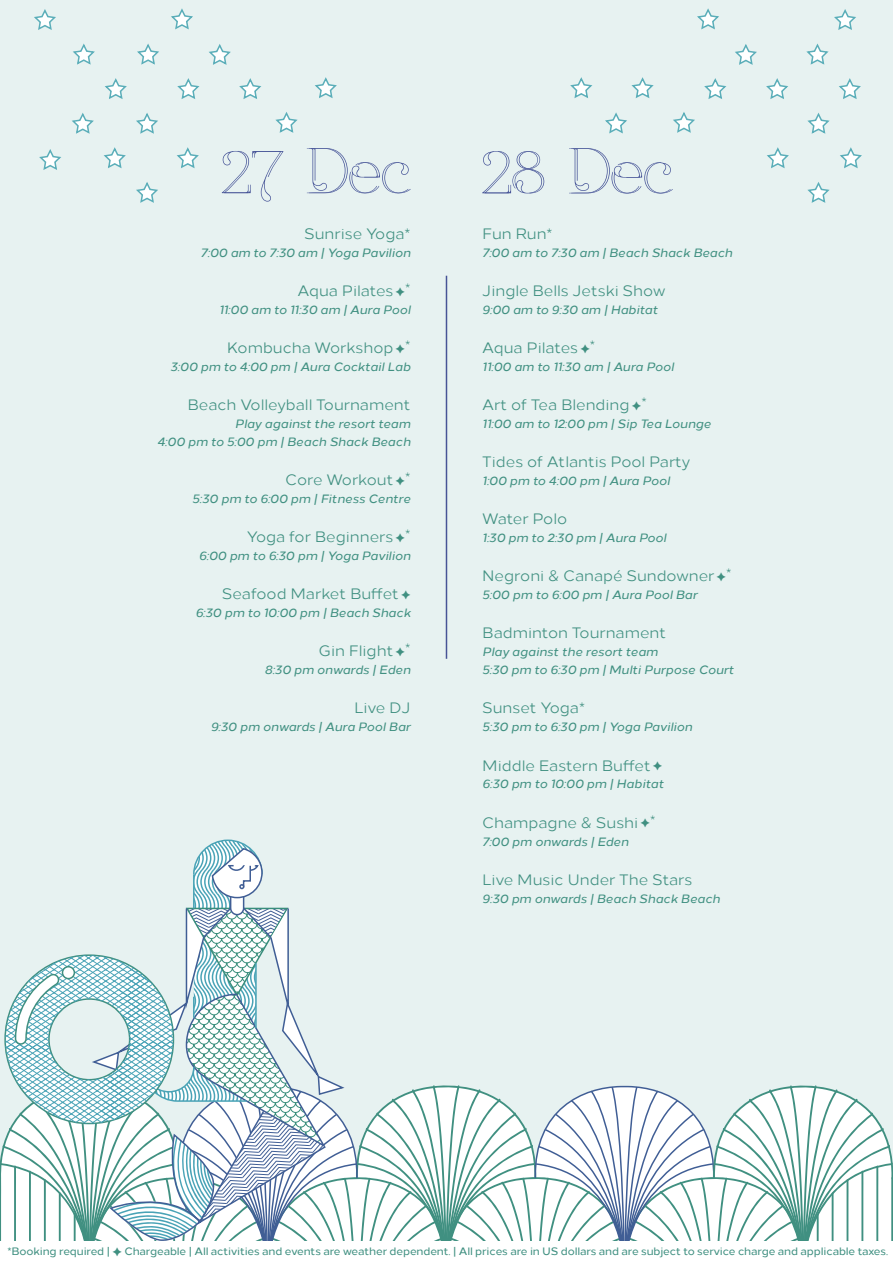
<style>
.page{position:relative;width:893px;height:1263px;background:#e7f2f1}
.page>*{position:absolute;margin:0;border:0;box-sizing:border-box;transform-origin:0 0}
.t1{font:15px "Loew";color:#409081}
.t2{font:13.5px "Loew";color:#409081}
.t3{font:italic 500 12px/18px "Loew";color:#409081;text-align:right}
.t4{font:500 10.65px "Loew";letter-spacing:-.01em;color:#409081}
</style>
<div class="page">
<svg style="left:222px;top:151px;width:61px;height:51px"></svg>
<svg style="left:307px;top:148px;width:104px;height:45px"></svg>
<svg style="left:482px;top:151px;width:62px;height:42px"></svg>
<svg style="left:569px;top:148px;width:104px;height:45px"></svg>
<svg style="left:137px;top:43px;width:22px;height:22px"></svg>
<svg style="left:105px;top:78px;width:22px;height:21px"></svg>
<svg style="left:136px;top:113px;width:22px;height:21px"></svg>
<svg style="left:103px;top:147px;width:23px;height:22px"></svg>
<svg style="left:136px;top:182px;width:22px;height:21px"></svg>
<svg style="left:73px;top:43px;width:22px;height:22px"></svg>
<svg style="left:72px;top:113px;width:22px;height:21px"></svg>
<svg style="left:34px;top:9px;width:22px;height:21px"></svg>
<svg style="left:171px;top:8px;width:22px;height:22px"></svg>
<svg style="left:177px;top:147px;width:22px;height:22px"></svg>
<svg style="left:177px;top:78px;width:23px;height:21px"></svg>
<svg style="left:209px;top:44px;width:22px;height:21px"></svg>
<svg style="left:239px;top:78px;width:23px;height:21px"></svg>
<svg style="left:806px;top:43px;width:23px;height:22px"></svg>
<svg style="left:839px;top:78px;width:22px;height:21px"></svg>
<svg style="left:807px;top:113px;width:23px;height:21px"></svg>
<svg style="left:840px;top:147px;width:22px;height:22px"></svg>
<svg style="left:807px;top:182px;width:23px;height:21px"></svg>
<svg style="left:834px;top:9px;width:22px;height:21px"></svg>
<svg style="left:697px;top:8px;width:22px;height:22px"></svg>
<svg style="left:767px;top:147px;width:22px;height:22px"></svg>
<svg style="left:766px;top:78px;width:22px;height:21px"></svg>
<svg style="left:735px;top:44px;width:22px;height:21px"></svg>
<svg style="left:704px;top:78px;width:23px;height:21px"></svg>
<svg style="left:605px;top:112px;width:22px;height:22px"></svg>
<svg style="left:673px;top:112px;width:22px;height:21px"></svg>
<svg style="left:275px;top:112px;width:23px;height:21px"></svg>
<svg style="left:570px;top:77px;width:23px;height:21px"></svg>
<svg style="left:631px;top:77px;width:23px;height:21px"></svg>
<svg style="left:315px;top:77px;width:22px;height:21px"></svg>
<svg style="left:39px;top:149px;width:22px;height:21px"></svg>
<svg style="left:0;top:839px;width:893px;height:402px"></svg>
<div style="left:0;top:1241px;width:893px;height:22px;background:#fff"></div>
<hr style="left:446px;top:276px;width:1px;height:383px;background:#475496">
<p class="t1" style="left:304px;top:222px;width:108px">Sunrise Yoga*</p>
<p class="t3" style="left:201px;top:243px;width:211px">7:00 am to 7:30 am | Yoga Pavilion</p>
<p class="t1" style="left:297px;top:279px;width:97px">Aqua Pilates</p>
<p class="t2" style="left:396px;top:278px;width:16px">✦*</p>
<p class="t3" style="left:219px;top:300px;width:193px">11:00 am to 11:30 am | Aura Pool</p>
<p class="t1" style="left:227px;top:336px;width:168px">Kombucha Workshop</p>
<p class="t2" style="left:396px;top:335px;width:16px">✦*</p>
<p class="t3" style="left:170px;top:357px;width:242px">3:00 pm to 4:00 pm | Aura Cocktail Lab</p>
<p class="t1" style="left:187px;top:393px;width:225px">Beach Volleyball Tournament</p>
<p class="t3" style="left:157px;top:414px;width:255px">Play against the resort team<br>4:00 pm to 5:00 pm | Beach Shack Beach</p>
<p class="t1" style="left:285px;top:468px;width:110px">Core Workout</p>
<p class="t2" style="left:396px;top:467px;width:16px">✦*</p>
<p class="t3" style="left:192px;top:489px;width:220px">5:30 pm to 6:00 pm | Fitness Centre</p>
<p class="t1" style="left:247px;top:525px;width:148px">Yoga for Beginners</p>
<p class="t2" style="left:396px;top:524px;width:16px">✦*</p>
<p class="t3" style="left:199px;top:546px;width:213px">6:00 pm to 6:30 pm | Yoga Pavilion</p>
<p class="t1" style="left:222px;top:582px;width:179px">Seafood Market Buffet</p>
<p class="t3" style="left:195px;top:603px;width:217px">6:30 pm to 10:00 pm | Beach Shack</p>
<p class="t1" style="left:318px;top:639px;width:77px">Gin Flight</p>
<p class="t2" style="left:396px;top:638px;width:16px">✦*</p>
<p class="t3" style="left:264px;top:660px;width:148px">8:30 pm onwards | Eden</p>
<p class="t1" style="left:354px;top:696px;width:58px">Live DJ</p>
<p class="t3" style="left:211px;top:717px;width:201px">9:30 pm onwards | Aura Pool Bar</p>
<p class="t1" style="left:482px;top:222px;width:72px">Fun Run*</p>
<p class="t3" style="left:482px;top:243px;width:252px">7:00 am to 7:30 am | Beach Shack Beach</p>
<p class="t1" style="left:482px;top:279px;width:185px">Jingle Bells Jetski Show</p>
<p class="t3" style="left:482px;top:300px;width:177px">9:00 am to 9:30 am | Habitat</p>
<p class="t1" style="left:482px;top:336px;width:97px">Aqua Pilates</p>
<p class="t2" style="left:580px;top:335px;width:16px">✦*</p>
<p class="t3" style="left:482px;top:357px;width:193px">11:00 am to 11:30 am | Aura Pool</p>
<p class="t1" style="left:482px;top:393px;width:149px">Art of Tea Blending</p>
<p class="t2" style="left:632px;top:392px;width:16px">✦*</p>
<p class="t3" style="left:482px;top:414px;width:230px">11:00 am to 12:00 pm | Sip Tea Lounge</p>
<p class="t1" style="left:482px;top:450px;width:210px">Tides of Atlantis Pool Party</p>
<p class="t3" style="left:482px;top:471px;width:189px">1:00 pm to 4:00 pm | Aura Pool</p>
<p class="t1" style="left:482px;top:507px;width:87px">Water Polo</p>
<p class="t3" style="left:482px;top:528px;width:186px">1:30 pm to 2:30 pm | Aura Pool</p>
<p class="t1" style="left:482px;top:564px;width:234px">Negroni &amp; Canapé Sundowner</p>
<p class="t2" style="left:717px;top:563px;width:16px">✦*</p>
<p class="t3" style="left:482px;top:585px;width:217px">5:00 pm to 6:00 pm | Aura Pool Bar</p>
<p class="t1" style="left:482px;top:621px;width:186px">Badminton Tournament</p>
<p class="t3" style="left:482px;top:642px;width:253px;text-align:left">Play against the resort team<br>5:30 pm to 6:30 pm | Multi Purpose Court</p>
<p class="t1" style="left:482px;top:696px;width:104px">Sunset Yoga*</p>
<p class="t3" style="left:482px;top:717px;width:212px">5:30 pm to 6:30 pm | Yoga Pavilion</p>
<p class="t1" style="left:482px;top:753px;width:170px">Middle Eastern Buffet</p>
<p class="t3" style="left:482px;top:774px;width:183px">6:30 pm to 10:00 pm | Habitat</p>
<p class="t1" style="left:482px;top:810px;width:158px">Champagne &amp; Sushi</p>
<p class="t2" style="left:640px;top:809px;width:16px">✦*</p>
<p class="t3" style="left:482px;top:831px;width:148px">7:00 pm onwards | Eden</p>
<p class="t1" style="left:482px;top:867px;width:212px">Live Music Under The Stars</p>
<p class="t3" style="left:482px;top:888px;width:239px">9:30 pm onwards | Beach Shack Beach</p>
<p class="t4" style="left:7px;top:1243px;width:882px">*Booking required | ✦ Chargeable | All activities and events are weather dependent. | All prices are in US dollars and are subject to service charge and applicable taxes.</p>
</div>
